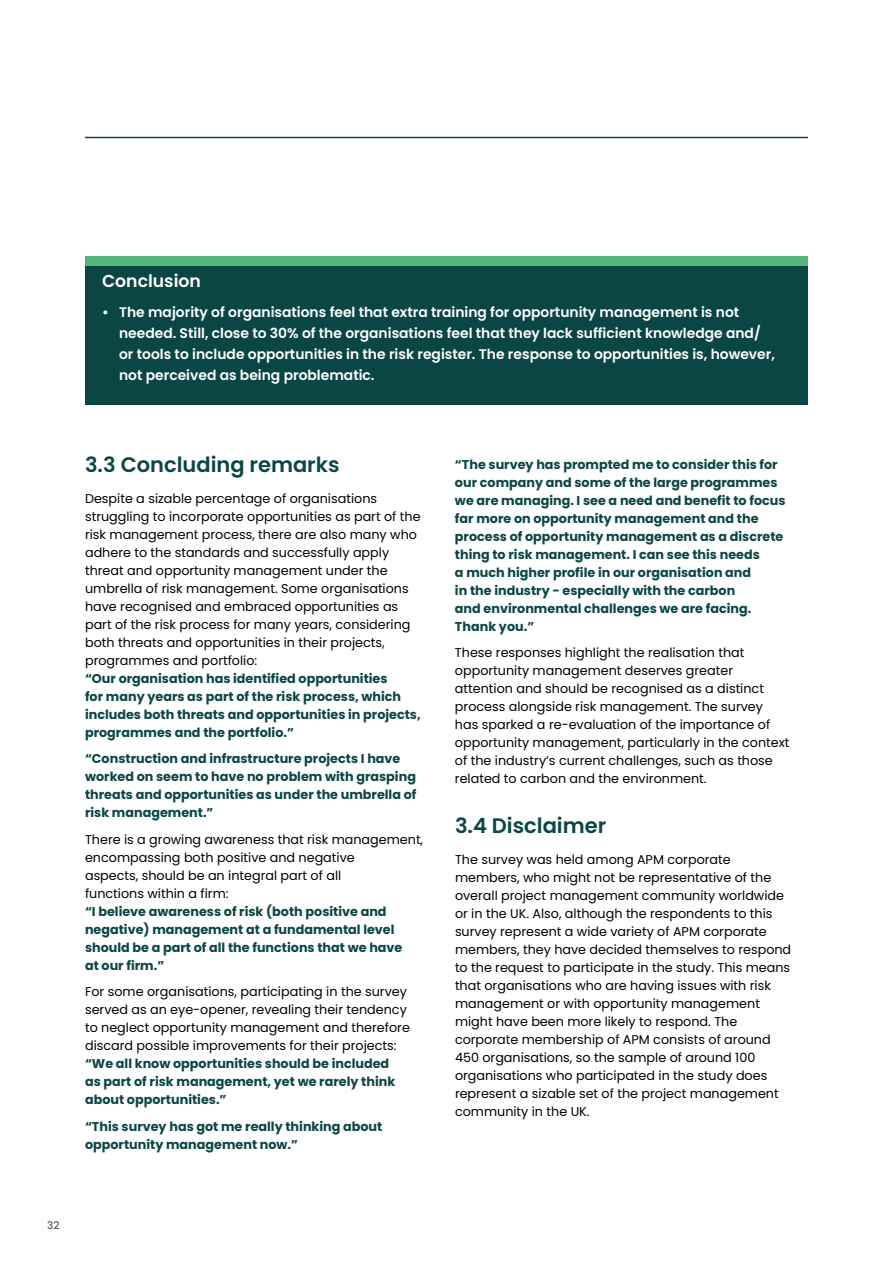
<style>
.page{position:relative;width:893px;height:1263px;background:#fff}
.page>*{position:absolute;margin:0;border:0;box-sizing:border-box;transform-origin:0 0}
.t1{font:600 21px "Poppins";color:#0a4644}
.t2{font:600 17.25px "Poppins";color:#fff}
.t3{font:600 13.8px/21px "Poppins";color:#fff}
.t4{font:12.75px/18px "Poppins";color:#000}
.t5{font:700 12.75px/18px "Poppins";color:#0a4644}
.t6{font:500 10.5px "Poppins";color:#575756}
</style>
<div class="page">
<hr style="left:85px;top:137px;width:723px;height:1px;background:#0a4644">
<div style="left:85px;top:258px;width:723px;height:147px;background:#0a4644"></div>
<div style="left:85px;top:257px;width:723px;height:9px;background:#55b57c"></div>
<h2 class="t2" style="left:102px;top:271px;width:100px">Conclusion</h2>
<p class="t3" style="left:119px;top:302px;width:657px;text-indent:-17px">• The majority of organisations feel that extra training for opportunity management is not needed. Still, close to 30% of the organisations feel that they lack sufficient knowledge and/ or tools to include opportunities in the risk register. The response to opportunities is, however, not perceived as being problematic.</p>
<h1 class="t1" style="left:85px;top:452px;width:256px">3.3 Concluding remarks</h1>
<p class="t4" style="left:85px;top:489px;width:337px">Despite a sizable percentage of organisations struggling to incorporate opportunities as part of the risk management process, there are also many who adhere to the standards and successfully apply threat and opportunity management under the umbrella of risk management. Some organisations have recognised and embraced opportunities as part of the risk process for many years, considering both threats and opportunities in their projects, programmes and portfolio:</p>
<p class="t5" style="left:85px;top:669px;width:337px">“Our organisation has identified opportunities<br>for many years as part of the risk process, which includes both threats and opportunities in projects, programmes and the portfolio.”</p>
<p class="t5" style="left:85px;top:750px;width:333px">“Construction and infrastructure projects I have worked on seem to have no problem with grasping threats and opportunities as under the umbrella of risk management.”</p>
<p class="t4" style="left:85px;top:830px;width:340px">There is a growing awareness that risk management, encompassing both positive and negative<br>aspects, should be an integral part of all<br>functions within a firm:</p>
<p class="t5" style="left:85px;top:902px;width:319px">“I believe awareness of risk (both positive and negative) management at a fundamental level should be a part of all the functions that we have at our firm.”</p>
<p class="t4" style="left:85px;top:983px;width:326px">For some organisations, participating in the survey served as an eye-opener, revealing their tendency to neglect opportunity management and therefore discard possible improvements for their projects:</p>
<p class="t5" style="left:85px;top:1055px;width:312px">“We all know opportunities should be included as part of risk management, yet we rarely think about opportunities.”</p>
<p class="t5" style="left:85px;top:1117px;width:299px">“This survey has got me really thinking about opportunity management now.”</p>
<p class="t6" style="left:47px;top:1219px;width:14px">32</p>
<p class="t5" style="left:455px;top:455px;width:332px">“The survey has prompted me to consider this for our company and some of the large programmes we are managing. I see a need and benefit to focus far more on opportunity management and the process of opportunity management as a discrete thing to risk management. I can see this needs<br>a much higher profile in our organisation and<br>in the industry - especially with the carbon<br>and environmental challenges we are facing.<br>Thank you.”</p>
<p class="t4" style="left:455px;top:644px;width:336px">These responses highlight the realisation that opportunity management deserves greater attention and should be recognised as a distinct process alongside risk management. The survey has sparked a re-evaluation of the importance of opportunity management, particularly in the context of the industry’s current challenges, such as those related to carbon and the environment.</p>
<h1 class="t1" style="left:455px;top:813px;width:153px">3.4 Disclaimer</h1>
<p class="t4" style="left:455px;top:850px;width:338px">The survey was held among APM corporate members, who might not be representative of the overall project management community worldwide or in the UK. Also, although the respondents to this survey represent a wide variety of APM corporate members, they have decided themselves to respond to the request to participate in the study. This means that organisations who are having issues with risk management or with opportunity management might have been more likely to respond. The corporate membership of APM consists of around 450 organisations, so the sample of around 100 organisations who participated in the study does represent a sizable set of the project management community in the UK.</p>
</div>
